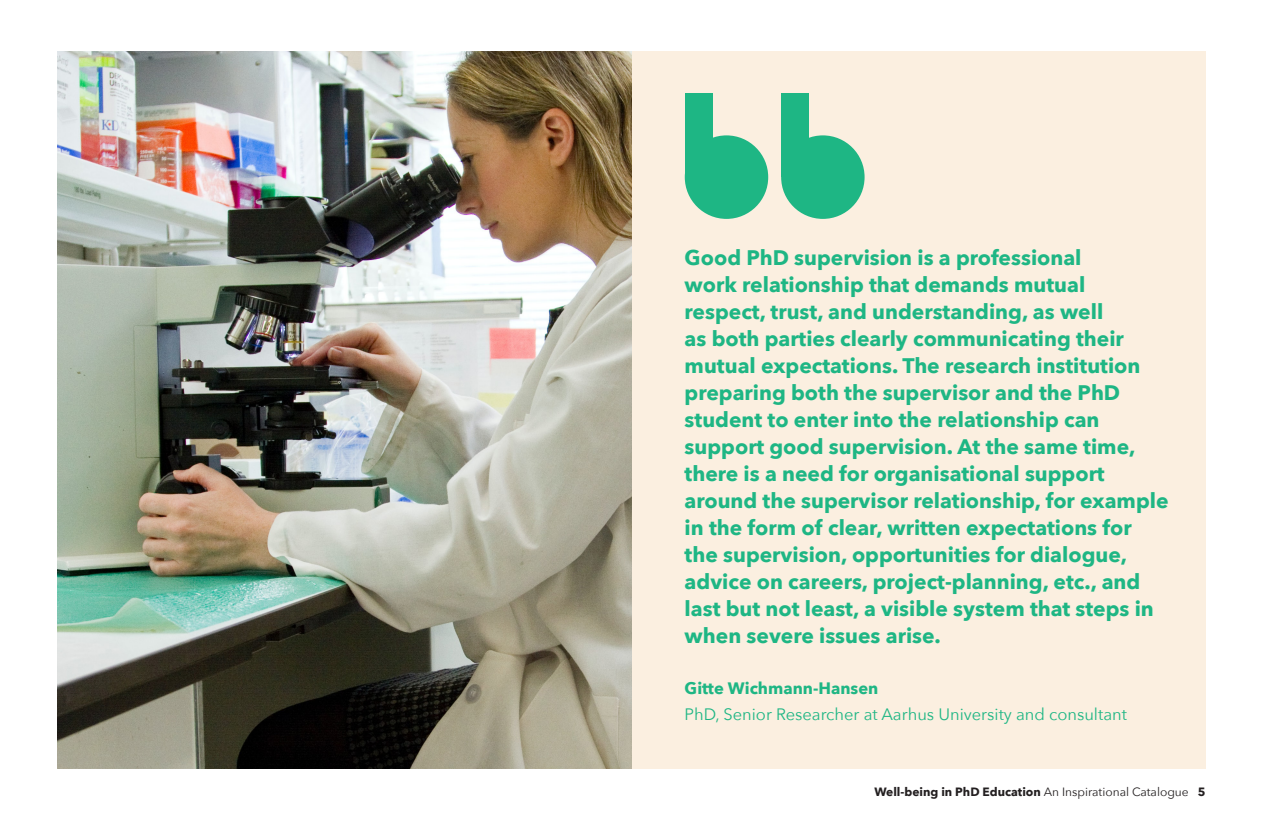
<style>
.page{position:relative;width:1263px;height:830px;background:#fff}
.page>*{position:absolute;margin:0;border:0;box-sizing:border-box;transform-origin:0 0}
.Citater{font:700 21px/27px "Avenir Next";color:#1eb684}
.Citatnavne{font:16.5px "Avenir Next";color:#1eb684}
.Citatnavne-2{font:700 16.5px "Avenir Next";color:#1eb684}
.t1{font:700 12px "Avenir Next";color:#231f20}
.s1{font-weight:400}
</style>
<div class="page">
<div style="left:57px;top:51px;width:1148px;height:716px;background:#fbefe0"></div>
<div style="left:781px;top:94px;width:28px;height:83px;background:#1eb684"></div>
<div style="left:781px;top:135px;width:83px;height:84px;background:#1eb684;border-radius:50%"></div>
<div style="left:685px;top:94px;width:27px;height:83px;background:#1eb684"></div>
<div style="left:685px;top:135px;width:83px;height:84px;background:#1eb684;border-radius:50%"></div>
<img style="left:57px;top:51px;width:574px;height:716px">
<p class="Citater" style="left:685px;top:243px;width:485px">Good PhD supervision is a professional<br>work relationship that demands mutual respect, trust, and understanding, as well<br>as both parties clearly communicating their mutual expectations. The research institution preparing both the supervisor and the PhD student to enter into the relationship can support good supervision. At the same time, there is a need for organisational support around the supervisor relationship, for example in the form of clear, written expectations for the supervision, opportunities for dialogue, advice on careers, project-planning, etc., and last but not least, a visible system that steps in when severe issues arise.</p>
<p class="Citatnavne-2" style="left:685px;top:673px;width:195px">Gitte Wichmann-Hansen</p>
<p class="Citatnavne" style="left:685px;top:699px;width:444px">PhD, Senior Researcher at Aarhus University and consultant</p>
<p class="t1" style="left:874px;top:781px;width:333px">Well-being in PhD Education <span class="s1">An Inspirational Catalogue</span> 5</p>
</div>
